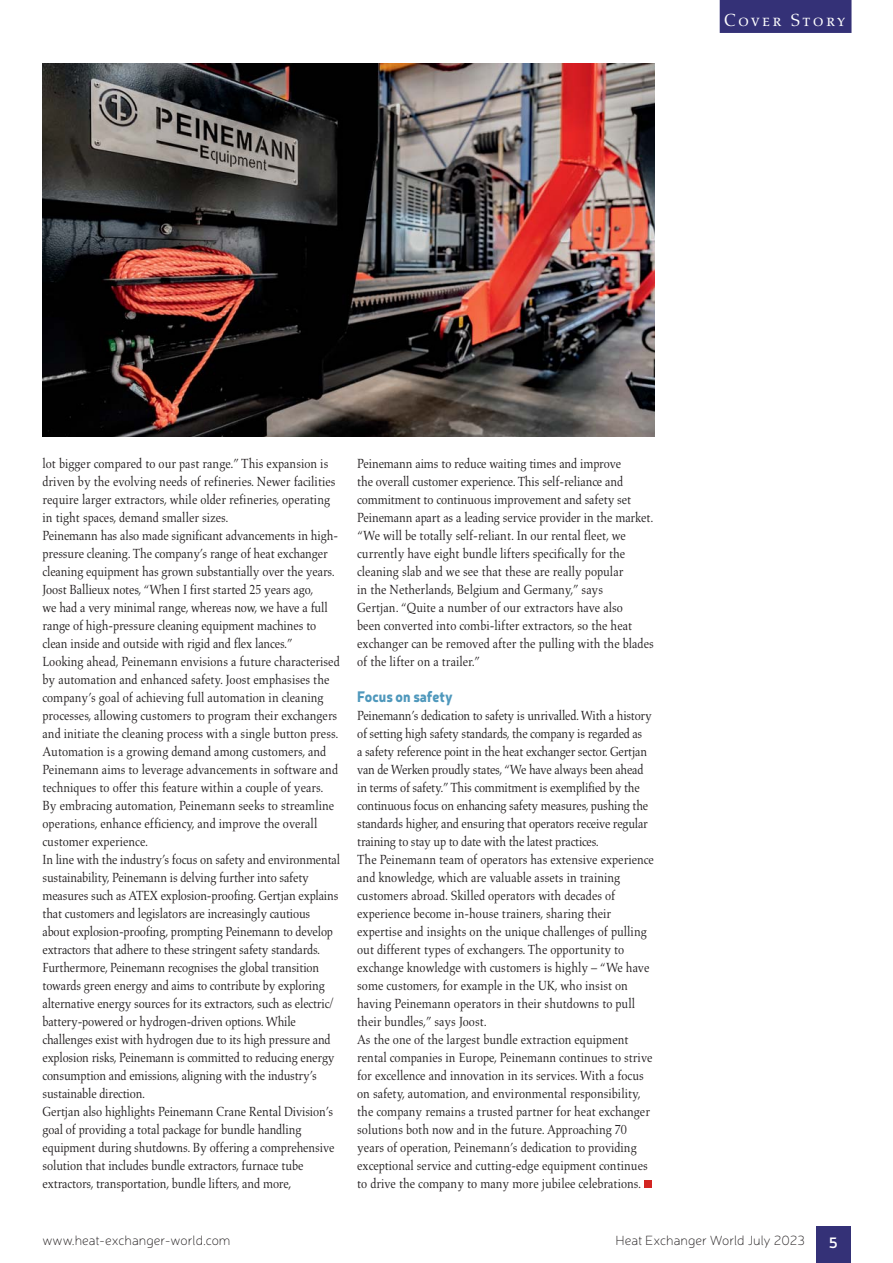
<style>
.page{position:relative;width:893px;height:1263px;background:#fff}
.page>*{position:absolute;margin:0;border:0;box-sizing:border-box;transform-origin:0 0}
.t1{font:18px "Aldus Roman SC";letter-spacing:.125em;color:#fff}
.t2{font:900 15px "Neris";color:#4f98bc;scale:.9 1}
.t3{font:600 15px "Neris";color:#fff}
.t4{font:13.5px/18px "Aldus";letter-spacing:-.01em;color:#231f20;scale:.9 1}
.t5{font:100 13.5px "Neris";color:#231f20}
</style>
<div class="page">
<div style="left:720px;top:0;width:131px;height:33px;background:#343177"></div>
<div style="left:816px;top:1227px;width:34px;height:36px;background:#343177"></div>
<div style="left:644px;top:1180px;width:7px;height:8px;background:#d32522"></div>
<img style="left:43px;top:64px;width:612px;height:373px">
<h1 class="t1" style="left:724px;top:12px;width:123px">Cover Story</h1>
<p class="t4" style="left:43px;top:456px;width:332px">lot bigger compared to our past range.” This expansion is driven by the evolving needs of refineries. Newer facilities require larger extractors, while older refineries, operating in tight spaces, demand smaller sizes.<br>Peinemann has also made significant advancements in high&shy;pressure cleaning. The company’s range of heat exchanger cleaning equipment has grown substantially over the years.<br>Joost Ballieux notes, “When I first started 25 years ago,<br>we had a very minimal range, whereas now, we have a full range of high-pressure cleaning equipment machines to clean inside and outside with rigid and flex lances.”<br>Looking ahead, Peinemann envisions a future characterised by automation and enhanced safety. Joost emphasises the company’s goal of achieving full automation in cleaning processes, allowing customers to program their exchangers and initiate the cleaning process with a single button press.<br>Automation is a growing demand among customers, and Peinemann aims to leverage advancements in software and techniques to offer this feature within a couple of years.<br>By embracing automation, Peinemann seeks to streamline operations, enhance efficiency, and improve the overall customer experience.<br>In line with the industry’s focus on safety and environmental sustainability, Peinemann is delving further into safety measures such as ATEX explosion-proofing. Gertjan explains that customers and legislators are increasingly cautious about explosion-proofing, prompting Peinemann to develop extractors that adhere to these stringent safety standards.<br>Furthermore, Peinemann recognises the global transition towards green energy and aims to contribute by exploring alternative energy sources for its extractors, such as electric/ battery-powered or hydrogen-driven options. While challenges exist with hydrogen due to its high pressure and explosion risks, Peinemann is committed to reducing energy consumption and emissions, aligning with the industry’s sustainable direction.<br>Gertjan also highlights Peinemann Crane Rental Division’s goal of providing a total package for bundle handling equipment during shutdowns. By offering a comprehensive solution that includes bundle extractors, furnace tube extractors, transportation, bundle lifters, and more,</p>
<p class="t4" style="left:357px;top:456px;width:331px">Peinemann aims to reduce waiting times and improve<br>the overall customer experience. This self-reliance and commitment to continuous improvement and safety set Peinemann apart as a leading service provider in the market. “We will be totally self-reliant. In our rental fleet, we currently have eight bundle lifters specifically for the cleaning slab and we see that these are really popular<br>in the Netherlands, Belgium and Germany,” says<br>Gertjan. “Quite a number of our extractors have also<br>been converted into combi-lifter extractors, so the heat exchanger can be removed after the pulling with the blades of the lifter on a trailer.”</p>
<p class="t2" style="left:357px;top:690px;width:108px">Focus on safety</p>
<p class="t4" style="left:357px;top:708px;width:331px">Peinemann’s dedication to safety is unrivalled. With a history of setting high safety standards, the company is regarded as<br>a safety reference point in the heat exchanger sector. Gertjan van de Werken proudly states, “We have always been ahead in terms of safety.” This commitment is exemplified by the continuous focus on enhancing safety measures, pushing the standards higher, and ensuring that operators receive regular training to stay up to date with the latest practices.<br>The Peinemann team of operators has extensive experience and knowledge, which are valuable assets in training customers abroad. Skilled operators with decades of experience become in-house trainers, sharing their expertise and insights on the unique challenges of pulling out different types of exchangers. The opportunity to exchange knowledge with customers is highly – “We have some customers, for example in the UK, who insist on having Peinemann operators in their shutdowns to pull their bundles,” says Joost.<br>As the one of the largest bundle extraction equipment rental companies in Europe, Peinemann continues to strive for excellence and innovation in its services. With a focus on safety, automation, and environmental responsibility, the company remains a trusted partner for heat exchanger solutions both now and in the future. Approaching 70 years of operation, Peinemann’s dedication to providing exceptional service and cutting-edge equipment continues to drive the company to many more jubilee celebrations.</p>
<p class="t5" style="left:43px;top:1235px;width:190px">www.heat-exchanger-world.com</p>
<p class="t5" style="left:616px;top:1235px;width:191px">Heat Exchanger World July 2023</p>
<p class="t3" style="left:829px;top:1237px;width:10px">5</p>
</div>
